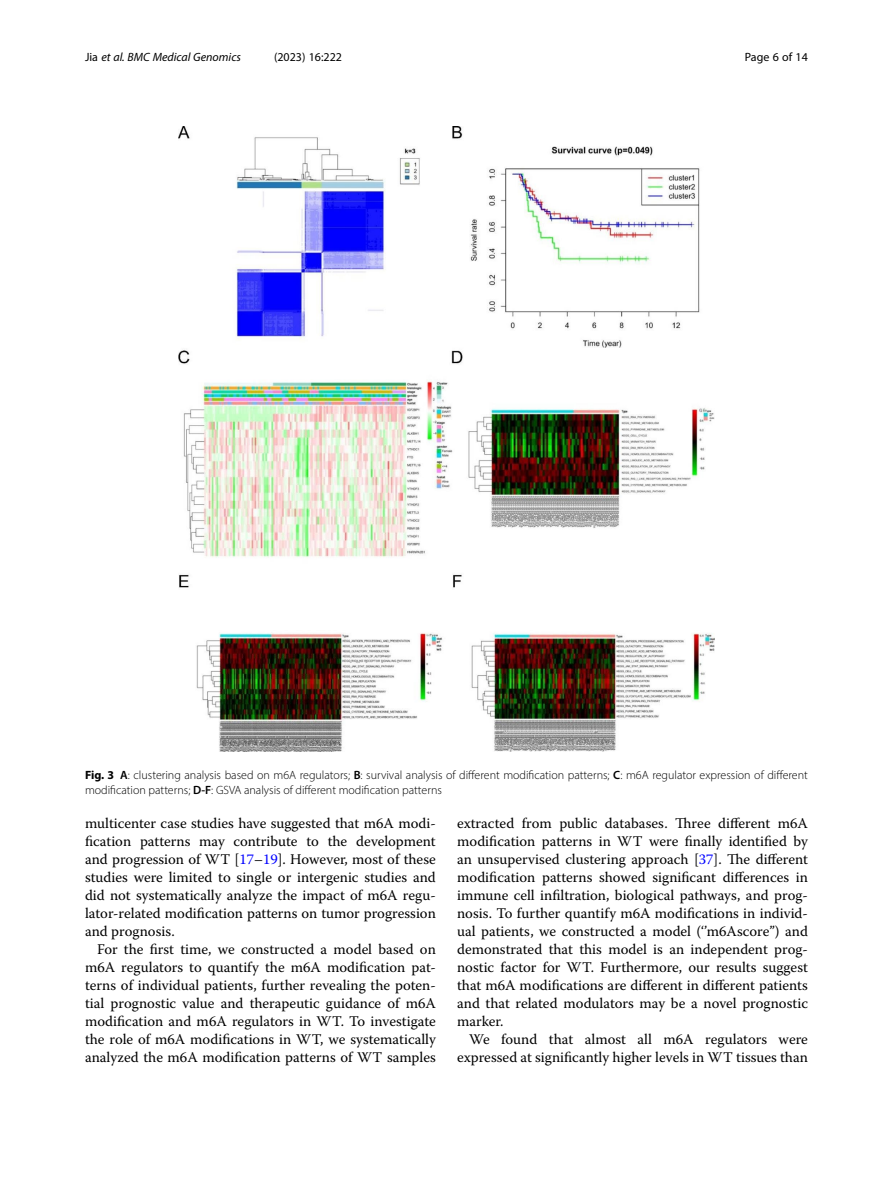
<style>
.page{position:relative;width:893px;height:1191px;background:#fff}
.page>*{position:absolute;margin:0;border:0;box-sizing:border-box;transform-origin:0 0}
.Body_Text_Indent{font:14.7px/18px "Warnock Pro";color:#000;text-align:justify}
.Body_Text{font:14.7px/18px "Warnock Pro";color:#000;text-align:justify}
.Figure_Caption{font:300 12px/15px "Myriad Pro";color:#000}
.t1{font:italic 12px "Myriad Pro";color:#000}
.t2{font:12px "Myriad Pro";color:#000}
.s1{font-style:normal}
.s2{font-weight:700}
.s3{font-weight:600}
.s4{color:#00f}
</style>
<div class="page">
<img style="left:178px;top:126px;width:536px;height:626px">
<p class="t1" style="left:85px;top:50px;width:157px"><span class="s1">Jia</span> et al. BMC Medical Genomics</p>
<p class="t2" style="left:274px;top:50px;width:70px">(2023) 16:222</p>
<p class="t2" style="left:745px;top:50px;width:65px">Page 6 of 14</p>
<p class="Figure_Caption" style="left:85px;top:767px;width:724px"><span class="s2">Fig. 3</span> <span class="s3">A</span>: clustering analysis based on m6A regulators; <span class="s3">B</span>: survival analysis of different modification patterns; <span class="s3">C</span>: m6A regulator expression of different modification patterns; <span class="s3">D-F</span>: GSVA analysis of different modification patterns</p>
<p class="Body_Text" style="left:85px;top:814px;width:352px">multicenter case studies have suggested that m6A modi&shy;fication patterns may contribute to the development and progression of WT [<span class="s4">17</span>–<span class="s4">19</span>]. However, most of these studies were limited to single or intergenic studies and did not systematically analyze the impact of m6A regu&shy;lator-related modification patterns on tumor progression and prognosis.</p>
<p class="Body_Text_Indent" style="left:85px;top:940px;width:352px;text-indent:12px">For the first time, we constructed a model based on m6A regulators to quantify the m6A modification pat&shy;terns of individual patients, further revealing the poten&shy;tial prognostic value and therapeutic guidance of m6A modification and m6A regulators in WT. To investigate the role of m6A modifications in WT, we systematically analyzed the m6A modification patterns of WT samples</p>
<p class="Body_Text_Indent" style="left:457px;top:814px;width:352px">extracted from public databases. Three different m6A modification patterns in WT were finally identified by an unsupervised clustering approach [<span class="s4">37</span>]. The different modification patterns showed significant differences in immune cell infiltration, biological pathways, and prog&shy;nosis. To further quantify m6A modifications in individ&shy;ual patients, we constructed a model (‘’m6Ascore”) and demonstrated that this model is an independent prog&shy;nostic factor for WT. Furthermore, our results suggest that m6A modifications are different in different patients and that related modulators may be a novel prognostic marker.</p>
<p class="Body_Text_Indent" style="left:457px;top:1030px;width:352px;text-align:right">We found that almost all m6A regulators were expressed at significantly higher levels in WT tissues than</p>
</div>
